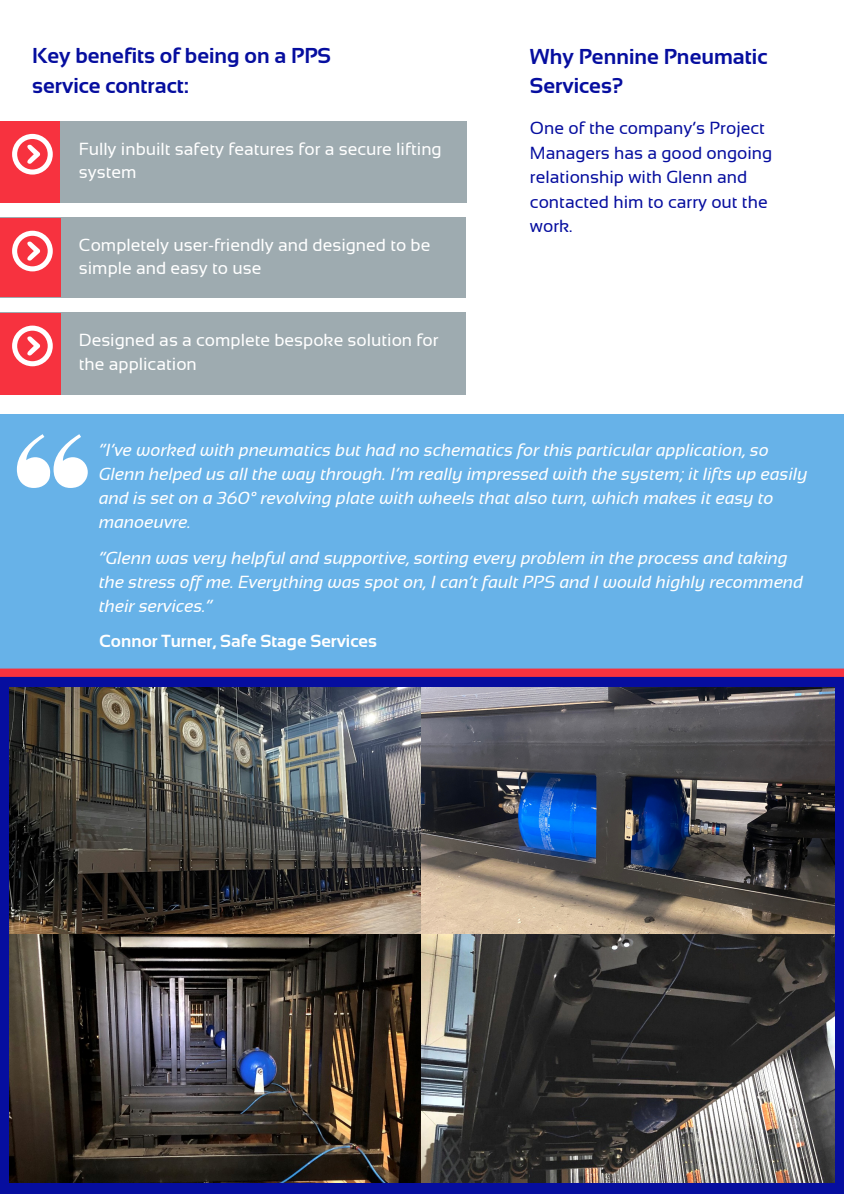
<style>
.page{position:relative;width:844px;height:1194px;background:#fff}
.page>*{position:absolute;margin:0;border:0;box-sizing:border-box;transform-origin:0 0}
.t1{font:700 21.53px/30.1px "Sansation";color:#060e9f}
.t2{font:italic 17.5px/24px "Sansation";color:#fff}
.t3{font:17.5px/23.6px "Sansation";color:#fff}
.t4{font:17.5px/24.5px "Sansation";color:#060e9f}
.t5{font:700 17.5px "Sansation";color:#fff}
</style>
<div class="page">
<div style="left:60px;top:121px;width:407px;height:81px;background:#9eabb0"></div>
<div style="left:0;top:121px;width:60px;height:81px;background:#f7323f"></div>
<svg style="left:12px;top:134px;width:41px;height:40px"></svg>
<div style="left:0;top:217px;width:466px;height:80px;background:#9eabb0"></div>
<div style="left:0;top:218px;width:60px;height:79px;background:#f7323f"></div>
<svg style="left:12px;top:231px;width:41px;height:40px"></svg>
<div style="left:0;top:312px;width:466px;height:83px;background:#9eabb0"></div>
<div style="left:0;top:313px;width:60px;height:81px;background:#f7323f"></div>
<svg style="left:12px;top:325px;width:41px;height:41px"></svg>
<div style="left:0;top:672px;width:843px;height:520px;background:#060e9f"></div>
<img style="left:10px;top:687px;width:824px;height:494px">
<div style="left:0;top:413px;width:843px;height:259px;background:#67b2e8"></div>
<svg style="left:0;top:668px;width:843px;height:8px;background:#ec3b4a"></svg>
<svg style="left:17px;top:434px;width:71px;height:54px"></svg>
<p class="t1" style="left:32px;top:40px;width:300px">Key benefits of being on a PPS service contract:</p>
<p class="t3" style="left:79px;top:137px;width:364px">Fully inbuilt safety features for a secure lifting system</p>
<p class="t3" style="left:79px;top:233px;width:353px">Completely user-friendly and designed to be simple and easy to use</p>
<p class="t3" style="left:79px;top:328px;width:361px">Designed as a complete bespoke solution for the application</p>
<p class="t1" style="left:530px;top:42px;width:239px;line-height:29.2px">Why Pennine Pneumatic<br>Services?</p>
<p class="t4" style="left:530px;top:116px;width:244px">One of the company’s Project<br>Managers has a good ongoing relationship with Glenn and contacted him to carry out the work.</p>
<p class="t2" style="left:99px;top:437px;width:710px">“I’ve worked with pneumatics but had no schematics for this particular application, so Glenn helped us all the way through. I’m really impressed with the system; it lifts up easily and is set on a 360° revolving plate with wheels that also turn, which makes it easy to manoeuvre.</p>
<p class="t2" style="left:99px;top:545px;width:705px">“Glenn was very helpful and supportive, sorting every problem in the process and taking the stress off me. Everything was spot on, I can’t fault PPS and I would highly recommend their services.”</p>
<p class="t5" style="left:99px;top:631px;width:279px">Connor Turner, Safe Stage Services</p>
</div>
